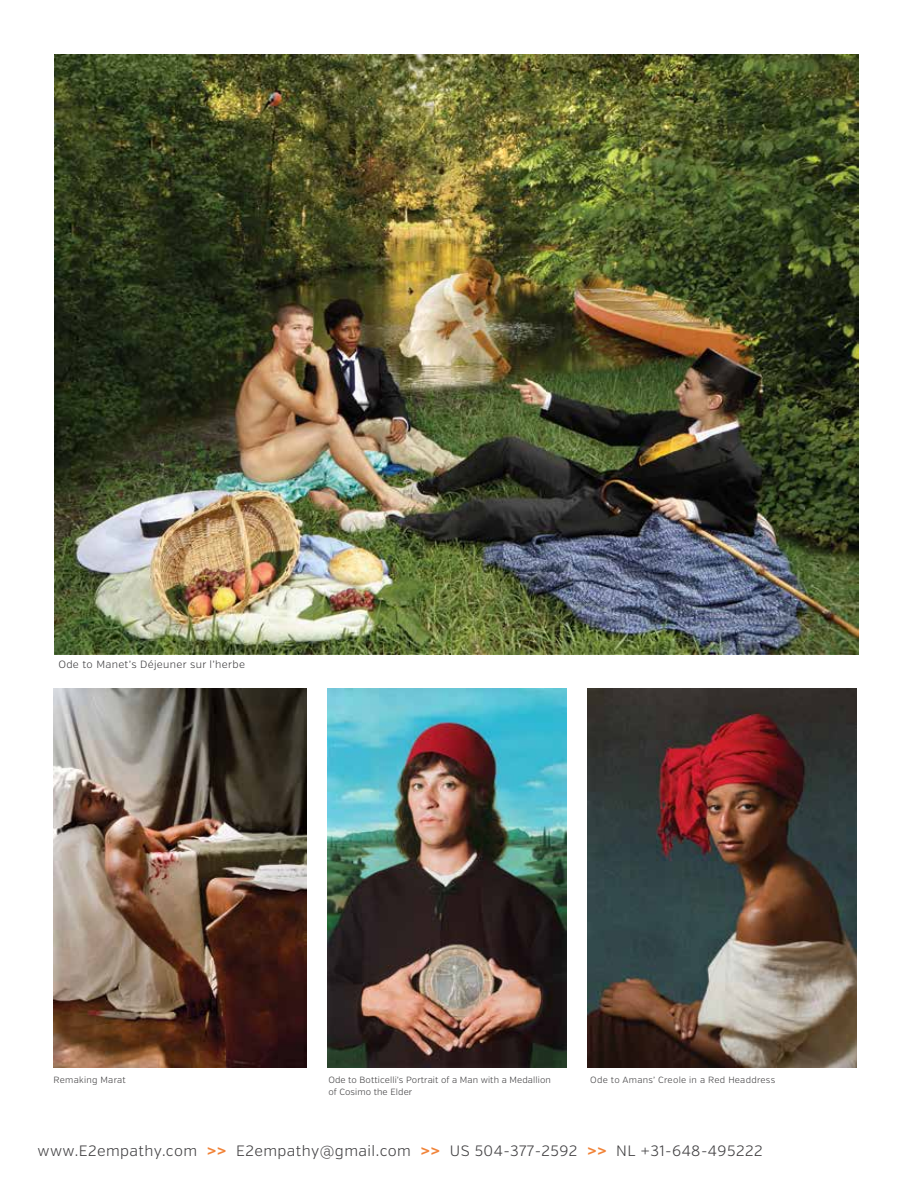
<style>
.page{position:relative;width:918px;height:1188px;background:#fff}
.page>*{position:absolute;margin:0;border:0;box-sizing:border-box;transform-origin:0 0}
.t1{font:300 15px "Verb";letter-spacing:.03em;color:#414042}
.t2{font:300 10.5px "Verb";letter-spacing:.03em;color:#414042}
.t3{font:300 9px "Verb";letter-spacing:.01em;color:#414042}
.t4{font:300 9px "Verb";letter-spacing:.03em;color:#414042}
.s1{font-weight:700;color:#f18338}
</style>
<div class="page">
<img style="left:54px;top:54px;width:805px;height:600px">
<img style="left:587px;top:689px;width:270px;height:379px">
<img style="left:328px;top:689px;width:238px;height:379px">
<img style="left:53px;top:688px;width:253px;height:380px">
<p class="t2" style="left:58px;top:658px;width:188px">Ode to Manet’s Déjeuner sur l’herbe</p>
<p class="t4" style="left:54px;top:1074px;width:74px">Remaking Marat</p>
<p class="t3" style="left:328px;top:1074px;width:224px">Ode to Botticelli’s Portrait of a Man with a Medallion</p>
<p class="t4" style="left:590px;top:1074px;width:187px">Ode to Amans’ Creole in a Red Headdress</p>
<p class="t3" style="left:328px;top:1086px;width:85px">of Cosimo the Elder</p>
<p class="t1" style="left:37px;top:1142px;width:727px">www.E2empathy.com <span class="s1">&gt;&gt;</span> E2empathy@gmail.com <span class="s1">&gt;&gt;</span> US 504-377-2592 <span class="s1">&gt;&gt;</span> NL +31-648-495222</p>
</div>
